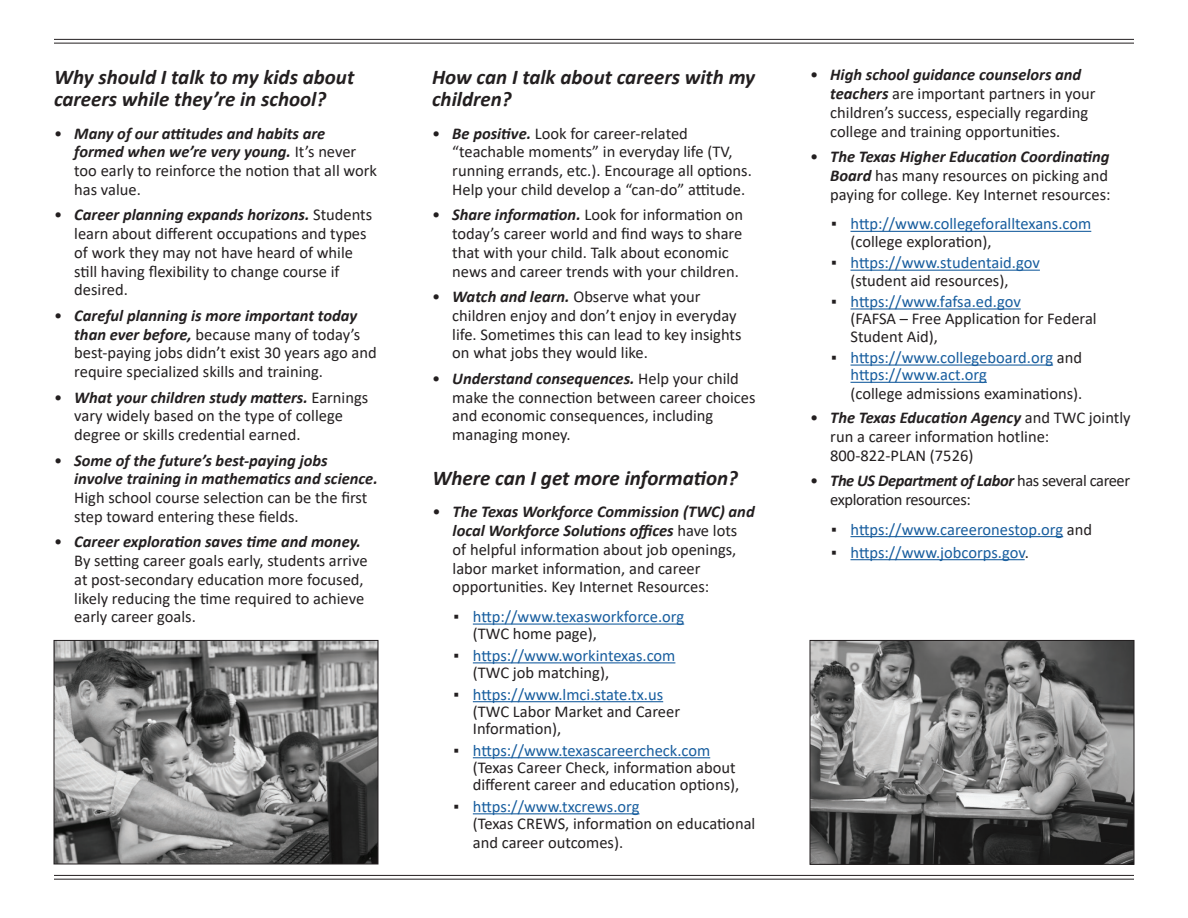
<style>
.page{position:relative;width:1188px;height:918px;background:#fff}
.page>*{position:absolute;margin:0;border:0;box-sizing:border-box;transform-origin:0 0}
.t1{font:italic 700 21px/22.5px "Calibri";color:#231f20}
.Exercise_3_tab_TITLE{font:16.5px/18.8px "Calibri";color:#231f20}
.Bullets_2{font:16.5px/17.2px "Calibri";color:#231f20}
.Bullets_2-2{font:16.5px/17.2px "Calibri";color:#175d9e}
.Exercise_3_tab_TITLE-2{font:italic 700 16.5px/18.8px "Calibri";color:#231f20}
.Exercise_3_tab_TITLE-3{font:16.5px/18.8px "Calibri";letter-spacing:-.025em;color:#231f20}
.s1{font-weight:700;font-style:italic}
.s2{font-weight:400;font-style:normal}
.s3{color:#231f20}
.s4{color:#175d9e}
</style>
<div class="page">
<hr style="left:54px;top:875px;width:1080px;height:1px;background:#231f20">
<hr style="left:54px;top:879px;width:1080px;height:1px;background:#231f20">
<hr style="left:54px;top:39px;width:1080px;height:1px;background:#231f20">
<hr style="left:54px;top:43px;width:1080px;height:1px;background:#231f20">
<hr style="left:473px;top:624px;width:211px;height:1px;background:#175d9e">
<hr style="left:473px;top:662px;width:202px;height:1px;background:#175d9e">
<hr style="left:473px;top:701px;width:190px;height:1px;background:#175d9e">
<hr style="left:473px;top:757px;width:237px;height:1px;background:#175d9e">
<hr style="left:473px;top:813px;width:167px;height:1px;background:#175d9e">
<hr style="left:850px;top:231px;width:241px;height:1px;background:#175d9e">
<hr style="left:850px;top:270px;width:190px;height:1px;background:#175d9e">
<hr style="left:850px;top:308px;width:171px;height:2px;background:#175d9e">
<hr style="left:850px;top:365px;width:203px;height:1px;background:#175d9e">
<hr style="left:850px;top:382px;width:137px;height:1px;background:#175d9e">
<hr style="left:850px;top:536px;width:213px;height:1px;background:#175d9e">
<hr style="left:850px;top:559px;width:175px;height:1px;background:#175d9e">
<img style="left:812px;top:642px;width:320px;height:221px">
<div style="left:810px;top:640px;width:324px;height:225px;border:1px solid #231f20"></div>
<img style="left:56px;top:642px;width:320px;height:220px">
<div style="left:54px;top:640px;width:324px;height:224px;border:1px solid #231f20"></div>
<h1 class="t1" style="left:54px;top:65px;width:302px">Why should I talk to my kids about careers while they’re in school?</h1>
<p class="Exercise_3_tab_TITLE" style="left:74px;top:123px;width:304px;text-indent:-20px">• <span class="s1">Many of our attitudes and habits are formed when we’re very young.</span> It’s never too early to reinforce the notion that all work has value.</p>
<p class="Exercise_3_tab_TITLE" style="left:74px;top:205px;width:300px;text-indent:-20px">• <span class="s1">Career planning expands horizons.</span> Students learn about different occupations and types of work they may not have heard of while still having flexibility to change course if desired.</p>
<p class="Exercise_3_tab_TITLE" style="left:74px;top:306px;width:304px;text-indent:-20px">• <span class="s1">Careful planning is more important today than ever before,</span> because many of today’s best-paying jobs didn’t exist 30 years ago and require specialized skills and training.</p>
<p class="Exercise_3_tab_TITLE" style="left:74px;top:387px;width:296px;text-indent:-20px">• <span class="s1">What your children study matters.</span> Earnings vary widely based on the type of college degree or skills credential earned.</p>
<p class="Exercise_3_tab_TITLE-2" style="left:74px;top:450px;width:305px;text-indent:-20px"><span class="s2">•</span> Some of the future’s best-paying jobs involve training in mathematics and science.<br><span class="s2">High school course selection can be the first step toward entering these fields.</span></p>
<p class="Exercise_3_tab_TITLE" style="left:74px;top:532px;width:295px;text-indent:-20px">• <span class="s1">Career exploration saves time and money.<br></span>By setting career goals early, students arrive at post-secondary education more focused, likely reducing the time required to achieve early career goals.</p>
<h1 class="t1" style="left:432px;top:65px;width:325px">How can I talk about careers with my children?</h1>
<p class="Exercise_3_tab_TITLE" style="left:452px;top:123px;width:301px;text-indent:-20px">• <span class="s1">Be positive.</span> Look for career-related “teachable moments” in everyday life (TV, running errands, etc.). Encourage all options.<br>Help your child develop a “can-do” attitude.</p>
<p class="Exercise_3_tab_TITLE" style="left:452px;top:205px;width:292px;text-indent:-20px">• <span class="s1">Share information.</span> Look for information on today’s career world and find ways to share that with your child. Talk about economic news and career trends with your children.</p>
<p class="Exercise_3_tab_TITLE" style="left:452px;top:287px;width:291px;text-indent:-20px">• <span class="s1">Watch and learn.</span> Observe what your children enjoy and don’t enjoy in everyday life. Sometimes this can lead to key insights on what jobs they would like.</p>
<p class="Exercise_3_tab_TITLE" style="left:452px;top:369px;width:305px;text-indent:-20px">• <span class="s1">Understand consequences.</span> Help your child make the connection between career choices and economic consequences, including managing money.</p>
<h1 class="t1" style="left:432px;top:466px;width:307px">Where can I get more information?</h1>
<p class="Exercise_3_tab_TITLE" style="left:453px;top:502px;width:304px;text-indent:-20px">• <span class="s1">The Texas Workforce Commission (TWC) and local Workforce Solutions offices</span> have lots of helpful information about job openings, labor market information, and career opportunities. Key Internet Resources:</p>
<p class="Bullets_2-2" style="left:473px;top:608px;width:213px;text-indent:-20px"><span class="s3">▪</span> http://www.texasworkforce.org <span class="s3">(TWC home page),</span></p>
<p class="Bullets_2-2" style="left:473px;top:647px;width:204px;text-indent:-20px"><span class="s3">▪</span> https://www.workintexas.com <span class="s3">(TWC job matching),</span></p>
<p class="Bullets_2" style="left:473px;top:685px;width:209px;text-indent:-20px">▪ <span class="s4">https://www.lmci.state.tx.us </span>(TWC Labor Market and Career<br>Information),</p>
<p class="Bullets_2" style="left:473px;top:741px;width:268px;text-indent:-20px">▪ <span class="s4">https://www.texascareercheck.com </span>(Texas Career Check, information about different career and education options),</p>
<p class="Bullets_2" style="left:473px;top:797px;width:284px;text-indent:-20px">▪ <span class="s4">https://www.txcrews.org<br></span>(Texas CREWS, information on educational</p>
<p class="Bullets_2" style="left:473px;top:833px;width:152px">and career outcomes).</p>
<p class="Exercise_3_tab_TITLE" style="left:830px;top:65px;width:267px;text-indent:-20px">• <span class="s1">High school guidance counselors and teachers</span> are important partners in your children’s success, especially regarding college and training opportunities.</p>
<p class="Exercise_3_tab_TITLE" style="left:830px;top:147px;width:282px;text-indent:-20px">• <span class="s1">The Texas Higher Education Coordinating<br>Board</span> has many resources on picking and paying for college. Key Internet resources:</p>
<p class="Bullets_2-2" style="left:850px;top:215px;width:242px;text-indent:-20px"><span class="s3">▪</span> http://www.collegeforalltexans.com <span class="s3">(college exploration),</span></p>
<p class="Bullets_2-2" style="left:850px;top:254px;width:191px;text-indent:-20px"><span class="s3">▪</span> https://www.studentaid.gov <span class="s3">(student aid resources),</span></p>
<p class="Bullets_2" style="left:850px;top:293px;width:248px;text-indent:-20px">▪ <span class="s4">https://www.fafsa.ed.gov<br></span>(FAFSA – Free Application for Federal<br>Student Aid),</p>
<p class="Bullets_2-2" style="left:850px;top:349px;width:233px;text-indent:-20px"><span class="s3">▪</span> https://www.collegeboard.org <span class="s3">and </span>https://www.act.org</p>
<p class="Bullets_2" style="left:850px;top:385px;width:233px">(college admissions examinations).</p>
<p class="Exercise_3_tab_TITLE" style="left:830px;top:408px;width:302px;text-indent:-20px">• <span class="s1">The Texas Education Agency</span> and TWC jointly run a career information hotline:<br>800-822-PLAN (7526)</p>
<p class="Exercise_3_tab_TITLE-3" style="left:830px;top:471px;width:301px;text-indent:-20px">• <span class="s1">The US Department of Labor</span> has several career exploration resources:</p>
<p class="Bullets_2-2" style="left:831px;top:520px;width:263px"><span class="s3">▪</span> https://www.careeronestop.org <span class="s3">and</span></p>
<p class="Bullets_2-2" style="left:831px;top:543px;width:199px"><span class="s3">▪</span> https://www.jobcorps.gov<span class="s3">.</span></p>
</div>
